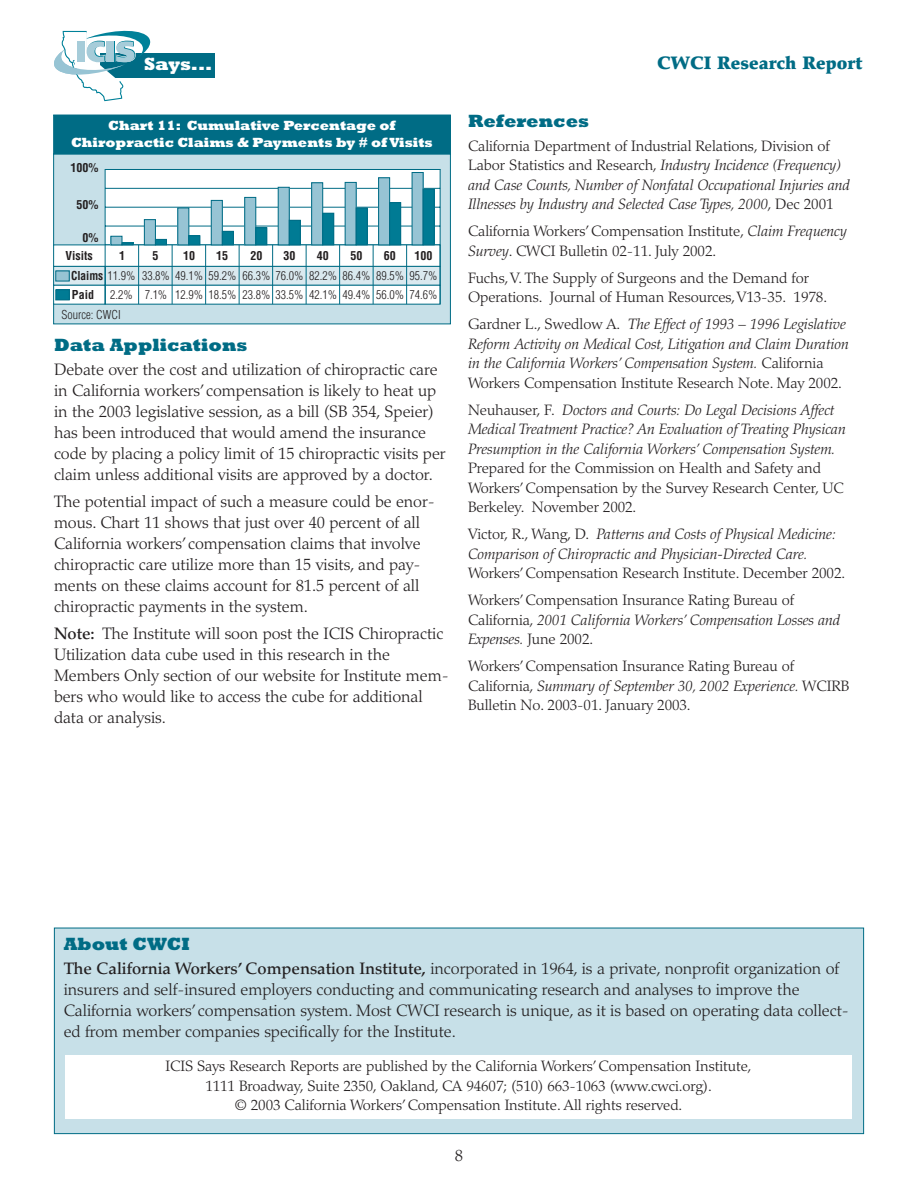
<style>
.page{position:relative;width:918px;height:1188px;background:#fff}
.page>*{position:absolute;margin:0;border:0;box-sizing:border-box;transform-origin:0 0}
.t1{font:800 18px "Rockwell";color:#006c85}
.t2{font:900 18px "Palatino";color:#006c85}
.t3{font:800 18px "Rockwell";color:#fff}
.t4{font:300 16.5px/21px "Palatino";letter-spacing:-.005em;color:#231f20}
.t5{font:italic 300 15px/19.5px "Palatino";letter-spacing:-.005em;color:#231f20}
.t6{font:300 15px/19.5px "Palatino";letter-spacing:-.005em;color:#231f20}
.t7{font:800 13.5px/16.5px "Rockwell";color:#fff;text-align:center}
.t8{font:300 condensed 12px/18.9px "Helvetica";color:#231f20}
.t9{font:700 condensed 12px "Helvetica";color:#231f20}
.t10{font:700 condensed 12px "Helvetica";color:#231f20;scale:.95 1}
.s1{font-weight:300}
.s2{font-weight:500}
.s3{font-style:normal}
.s4{font-style:italic}
</style>
<div class="page">
<div style="left:100px;top:53px;width:115px;height:25px;background:#006c85"></div>
<svg style="left:54px;top:31px;width:96px;height:70px"></svg>
<div style="left:54px;top:154px;width:396px;height:170px;background:#c7e0e8"></div>
<div style="left:54px;top:115px;width:396px;height:39px;background:#006c85"></div>
<div style="left:54px;top:245px;width:386px;height:21px;background:#fff"></div>
<div style="left:54px;top:266px;width:51px;height:19px;background:#dae9ef"></div>
<div style="left:53px;top:266px;width:53px;height:20px;border:1px solid #006c85"></div>
<div style="left:54px;top:285px;width:51px;height:19px;background:#fff"></div>
<div style="left:53px;top:285px;width:53px;height:20px;border:1px solid #006c85"></div>
<div style="left:56px;top:271px;width:13px;height:10px;background:#97c4d4"></div>
<div style="left:55px;top:271px;width:15px;height:10px;border:1px solid #006c85"></div>
<div style="left:56px;top:290px;width:13px;height:10px;background:#007b94"></div>
<div style="left:55px;top:289px;width:15px;height:11px;border:1px solid #006c85"></div>
<svg style="left:104px;top:169px;width:337px;height:136px"></svg>
<div style="left:54px;top:928px;width:810px;height:206px;background:#c7e0e8"></div>
<div style="left:54px;top:928px;width:810px;height:206px;border:1px solid #006c85"></div>
<div style="left:65px;top:1056px;width:787px;height:63px;background:#fff"></div>
<p class="t3" style="left:144px;top:58px;width:70px">Says...</p>
<p class="t2" style="left:657px;top:55px;width:207px">CWCI Research Report</p>
<p class="t7" style="left:71px;top:119px;width:363px">Chart 11: Cumulative Percentage of<br>Chiropractic Claims &amp; Payments by # of Visits</p>
<p class="t9" style="left:71px;top:163px;width:29px">100%</p>
<p class="t9" style="left:77px;top:200px;width:23px">50%</p>
<p class="t9" style="left:83px;top:233px;width:17px">0%</p>
<p class="t10" style="left:71px;top:271px;width:69px">Claims <span class="s1">11.9%</span></p>
<p class="t9" style="left:153px;top:251px;width:7px">5</p>
<p class="t9" style="left:183px;top:251px;width:13px">10</p>
<p class="t9" style="left:216px;top:251px;width:13px">15</p>
<p class="t9" style="left:250px;top:251px;width:14px">20</p>
<p class="t9" style="left:283px;top:251px;width:13px">30</p>
<p class="t9" style="left:317px;top:251px;width:13px">40</p>
<p class="t9" style="left:350px;top:251px;width:13px">50</p>
<p class="t9" style="left:384px;top:251px;width:14px">60</p>
<p class="t9" style="left:415px;top:251px;width:19px">100</p>
<p class="t9" style="left:65px;top:251px;width:29px">Visits</p>
<p class="t9" style="left:119px;top:251px;width:7px">1</p>
<p class="t8" style="left:142px;top:267px;width:63px">33.8% 49.1%<br>7.1%</p>
<p class="t8" style="left:209px;top:267px;width:29px">59.2%<br>18.5%</p>
<p class="t8" style="left:243px;top:267px;width:63px">66.3% 76.0%<br>23.8% 33.5%</p>
<p class="t8" style="left:309px;top:267px;width:29px">82.2%<br>42.1%</p>
<p class="t8" style="left:343px;top:267px;width:29px">86.4%<br>49.4%</p>
<p class="t8" style="left:376px;top:267px;width:29px">89.5%<br>56.0%</p>
<p class="t8" style="left:410px;top:267px;width:29px">95.7%<br>74.6%</p>
<p class="t9" style="left:72px;top:290px;width:24px">Paid</p>
<p class="t8" style="left:110px;top:286px;width:24px">2.2%</p>
<p class="t8" style="left:175px;top:286px;width:29px">12.9%</p>
<p class="t8" style="left:62px;top:306px;width:61px">Source: CWCI</p>
<p class="t1" style="left:54px;top:339px;width:195px">Data Applications</p>
<p class="t4" style="left:54px;top:361px;width:393px">Debate over the cost and utilization of chiropractic care in California workers’compensation is likely to heat up in the 2003 legislative session, as a bill (SB 354, Speier) has been introduced that would amend the insurance code by placing a policy limit of 15 chiropractic visits per claim unless additional visits are approved by a doctor.</p>
<p class="t4" style="left:54px;top:493px;width:382px">The potential impact of such a measure could be enor&shy;mous. Chart 11 shows that just over 40 percent of all California workers’compensation claims that involve chiropractic care utilize more than 15 visits, and pay&shy;ments on these claims account for 81.5 percent of all chiropractic payments in the system.</p>
<p class="t4" style="left:54px;top:625px;width:396px"><span class="s2">Note:</span> The Institute will soon post the ICIS Chiropractic Utilization data cube used in this research in the Members Only section of our website for Institute mem&shy;bers who would like to access the cube for additional data or analysis.</p>
<p class="t1" style="left:468px;top:115px;width:123px">References</p>
<p class="t5" style="left:468px;top:138px;width:384px"><span class="s3">California Department of Industrial Relations, Division of Labor Statistics and Research,</span> Industry Incidence (Frequency) and Case Counts, Number of Nonfatal Occupational Injuries and Illnesses by Industry and Selected Case Types, 2000<span class="s3">, Dec 2001</span></p>
<p class="t6" style="left:468px;top:223px;width:380px">California Workers’Compensation Institute, <span class="s4">Claim Frequency<br>Survey</span>. CWCI Bulletin 02-11. July 2002.</p>
<p class="t6" style="left:468px;top:270px;width:361px">Fuchs,V. The Supply of Surgeons and the Demand for<br>Operations. Journal of Human Resources,V13-35. 1978.</p>
<p class="t5" style="left:468px;top:316px;width:382px"><span class="s3">Gardner L., Swedlow A.</span> The Effect of 1993 – 1996 Legislative Reform Activity on Medical Cost, Litigation and Claim Duration in the California Workers’ Compensation System. <span class="s3">California Workers Compensation Institute Research Note. May 2002.</span></p>
<p class="t5" style="left:468px;top:402px;width:379px"><span class="s3">Neuhauser, F.</span> Doctors and Courts: Do Legal Decisions Affect<br>Medical Treatment Practice? An Evaluation of Treating Physican<br>Presumption in the California Workers’ Compensation System.</p>
<p class="t6" style="left:468px;top:460px;width:377px">Prepared for the Commission on Health and Safety and<br>Workers’Compensation by the Survey Research Center, UC<br>Berkeley. November 2002.</p>
<p class="t5" style="left:468px;top:526px;width:369px"><span class="s3">Victor, R., Wang, D.</span> Patterns and Costs of Physical Medicine:<br>Comparison of Chiropractic and Physician-Directed Care.</p>
<p class="t6" style="left:468px;top:561px;width:379px;line-height:27px">Workers’Compensation Research Institute. December 2002.<br>Workers’Compensation Insurance Rating Bureau of</p>
<p class="t5" style="left:468px;top:612px;width:374px"><span class="s3">California,</span> 2001 California Workers’ Compensation Losses and<br>Expenses. <span class="s3">June 2002.</span></p>
<p class="t6" style="left:468px;top:658px;width:383px">Workers’Compensation Insurance Rating Bureau of<br>California, <span class="s4">Summary of September 30, 2002 Experience.</span> WCIRB<br>Bulletin No. 2003-01. January 2003.</p>
<p class="t1" style="left:64px;top:938px;width:127px">About CWCI</p>
<p class="t4" style="left:64px;top:960px;width:787px"><span class="s2">The California Workers’ Compensation Institute,</span> incorporated in 1964, is a private, nonprofit organization of insurers and self-insured employers conducting and communicating research and analyses to improve the California workers’compensation system. Most CWCI research is unique, as it is based on operating data collect&shy;ed from member companies specifically for the Institute.</p>
<p class="t6" style="left:166px;top:1058px;width:588px;text-align:center">ICIS Says Research Reports are published by the California Workers’Compensation Institute,<br>1111 Broadway, Suite 2350, Oakland, CA 94607; (510) 663-1063 (www.cwci.org).<br>© 2003 California Workers’Compensation Institute. All rights reserved.</p>
<p class="t4" style="left:455px;top:1147px;width:10px">8</p>
</div>
